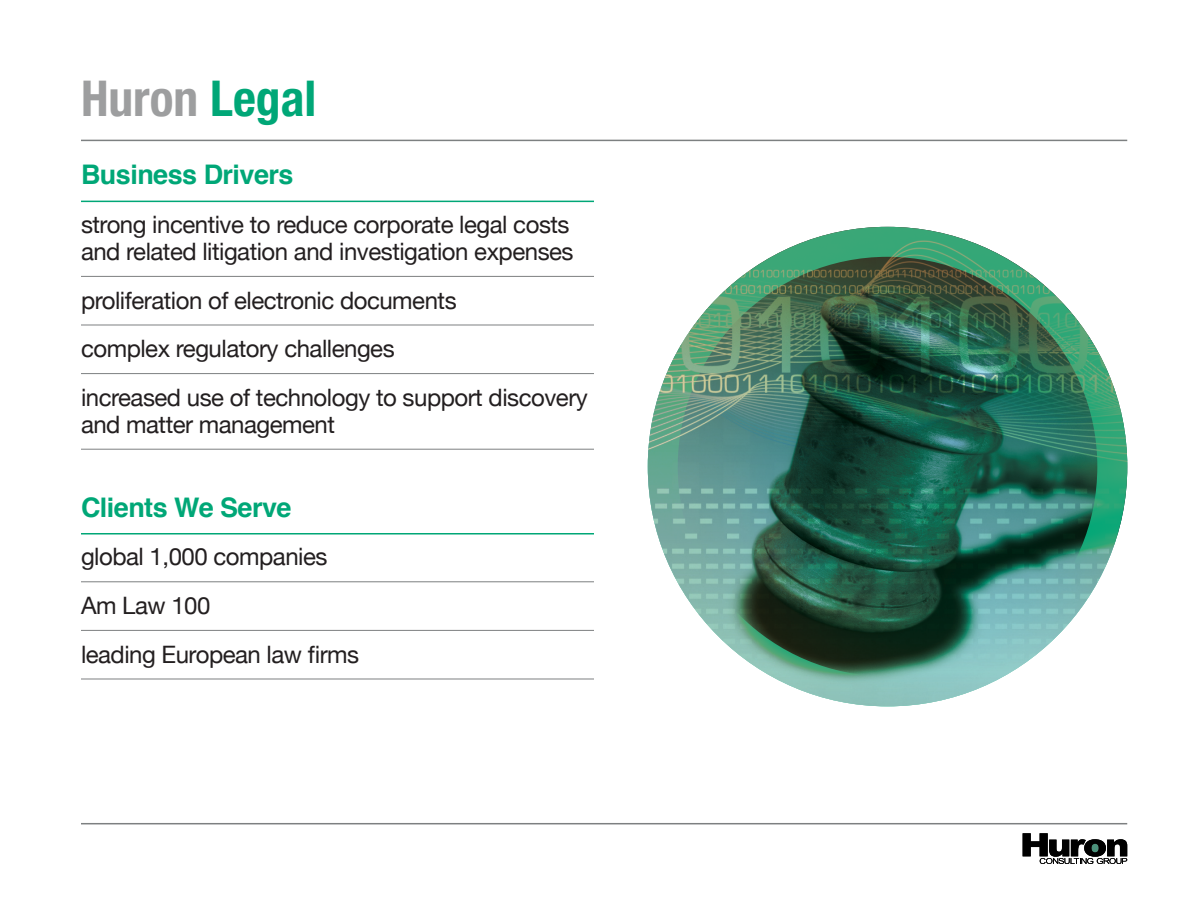
<style>
.page{position:relative;width:1188px;height:918px;background:#fff}
.page>*{position:absolute;margin:0;border:0;box-sizing:border-box;transform-origin:0 0}
.t1{font:700 condensed 49.5px "Helvetica Neue";color:#9d9e9f}
.normal_bullet_points{font:700 27px "Helvetica";letter-spacing:-.02em;color:#00a777}
.normal_bullet_points-2{font:24px/27px "Helvetica Neue";letter-spacing:-.02em;color:#231f20}
.s1{color:#00a777}
</style>
<div class="page">
<svg style="left:1023px;top:833px;width:104px;height:31px"></svg>
<hr style="left:81px;top:823px;width:1046px;height:1px;background:#7d8081">
<hr style="left:81px;top:140px;width:1046px;height:1px;background:#7d8081">
<hr style="left:81px;top:201px;width:513px;height:1px;background:#00a777">
<hr style="left:81px;top:276px;width:513px;height:1px;background:#7d8081">
<hr style="left:81px;top:325px;width:513px;height:1px;background:#7d8081">
<hr style="left:81px;top:373px;width:513px;height:1px;background:#7d8081">
<hr style="left:81px;top:449px;width:513px;height:1px;background:#7d8081">
<hr style="left:81px;top:533px;width:513px;height:2px;background:#00a777">
<hr style="left:81px;top:582px;width:513px;height:1px;background:#7d8081">
<hr style="left:81px;top:630px;width:513px;height:1px;background:#7d8081">
<hr style="left:81px;top:679px;width:513px;height:1px;background:#7d8081">
<img style="left:648px;top:227px;width:479px;height:479px;border-radius:240px">
<div style="left:648px;top:227px;width:479px;height:479px;border:30px solid #00a777;border-radius:50%"></div>
<p class="t1" style="left:81px;top:69px;width:237px">Huron <span class="s1">Legal</span></p>
<p class="normal_bullet_points" style="left:81px;top:153px;width:214px">Business Drivers</p>
<p class="normal_bullet_points-2" style="left:81px;top:211px;width:494px">strong incentive to reduce corporate legal costs and related litigation and investigation expenses</p>
<p class="normal_bullet_points-2" style="left:81px;top:286px;width:377px">proliferation of electronic documents</p>
<p class="normal_bullet_points-2" style="left:81px;top:335px;width:315px">complex regulatory challenges</p>
<p class="normal_bullet_points-2" style="left:81px;top:383px;width:508px">increased use of technology to support discovery and matter management</p>
<p class="normal_bullet_points" style="left:81px;top:486px;width:212px">Clients We Serve</p>
<p class="normal_bullet_points-2" style="left:81px;top:543px;width:248px">global 1,000 companies</p>
<p class="normal_bullet_points-2" style="left:81px;top:592px;width:131px">Am Law 100</p>
<p class="normal_bullet_points-2" style="left:81px;top:640px;width:280px">leading European law firms</p>
</div>
